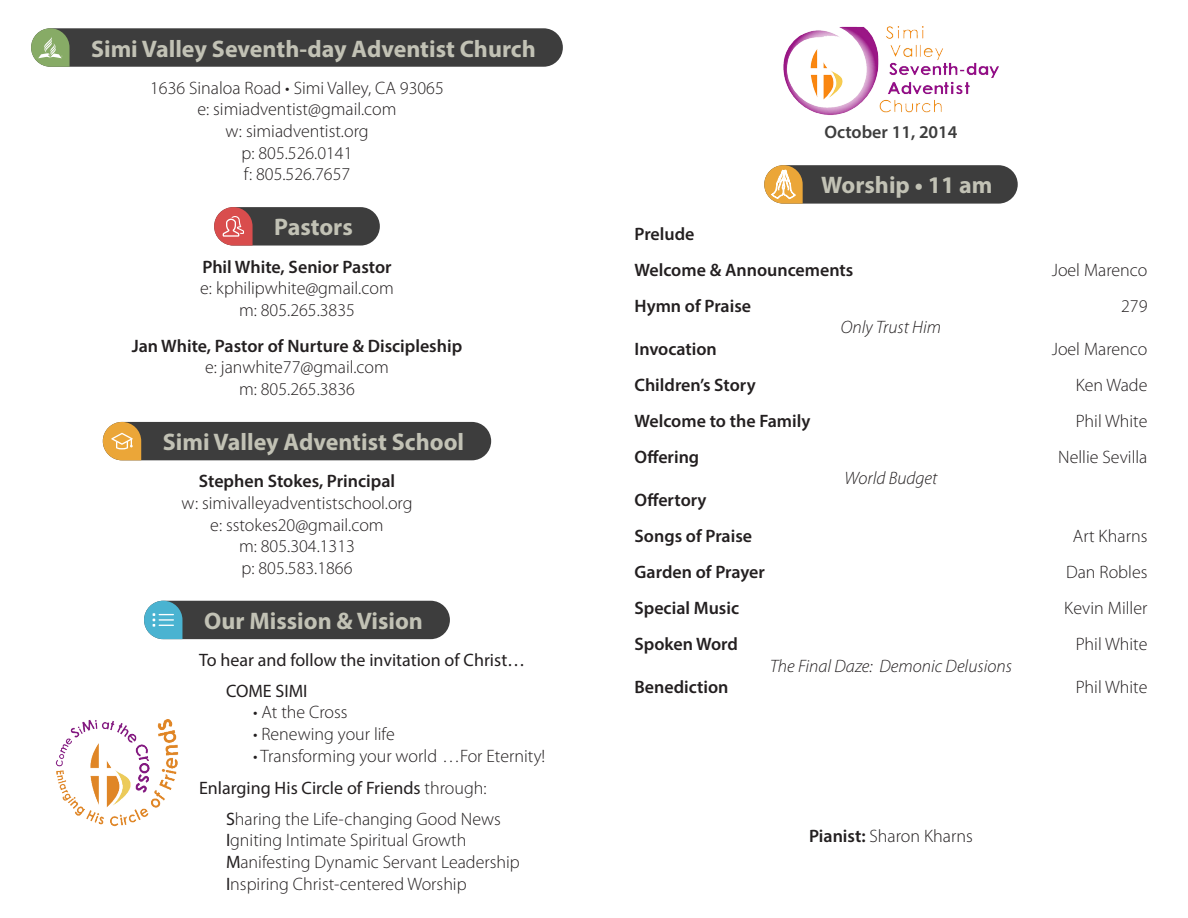
<style>
.page{position:relative;width:1188px;height:918px;background:#fff}
.page>*{position:absolute;margin:0;border:0;box-sizing:border-box;transform-origin:0 0}
.t1{font:700 24px "Myriad Pro";color:#c2c2b5}
.t2{font:300 18px "Myriad Pro";color:#231f20}
.t3{font:600 18px "Myriad Pro";color:#231f20}
.t4{font:18px "Myriad Pro";color:#231f20}
.t5{font:italic 300 18px "Myriad Pro";color:#231f20}
.t6{font:600 18px "Myriad Pro";color:#3d3d3d}
.s1{font-weight:300}
.s2{font-weight:400}
.s3{font-weight:600}
</style>
<div class="page">
<img style="left:783px;top:26px;width:216px;height:89px">
<div style="left:764px;top:165px;width:254px;height:39px;background:#3d3d3d;border-radius:19px"></div>
<svg style="left:764px;top:165px;width:39px;height:39px;background:#e4b770"></svg>
<div style="left:214px;top:207px;width:166px;height:39px;background:#3d3d3d;border-radius:19px"></div>
<svg style="left:214px;top:207px;width:39px;height:39px;background:#d46d6d"></svg>
<div style="left:103px;top:422px;width:388px;height:38px;background:#3d3d3d;border-radius:19px"></div>
<svg style="left:103px;top:422px;width:38px;height:38px"></svg>
<div style="left:31px;top:28px;width:532px;height:39px;background:#3d3d3d;border-radius:19px"></div>
<svg style="left:31px;top:28px;width:39px;height:39px;background:#98b380"></svg>
<div style="left:144px;top:601px;width:306px;height:38px;background:#3d3d3d;border-radius:19px"></div>
<svg style="left:144px;top:601px;width:38px;height:38px"></svg>
<img style="left:55px;top:719px;width:124px;height:108px">
<p class="t1" style="left:91px;top:33px;width:446px">Simi Valley Seventh-day Adventist Church</p>
<p class="t2" style="left:150px;top:77px;width:295px">1636 Sinaloa Road • Simi Valley, CA 93065</p>
<p class="t2" style="left:197px;top:98px;width:201px">e: simiadventist@gmail.com</p>
<p class="t2" style="left:225px;top:120px;width:145px">w: simiadventist.org</p>
<p class="t2" style="left:241px;top:142px;width:113px">p: 805.526.0141</p>
<p class="t2" style="left:244px;top:163px;width:108px">f: 805.526.7657</p>
<p class="t1" style="left:274px;top:212px;width:80px">Pastors</p>
<p class="t3" style="left:202px;top:255px;width:191px">Phil White, Senior Pastor</p>
<p class="t2" style="left:200px;top:277px;width:195px">e: kphilipwhite@gmail.com</p>
<p class="t2" style="left:239px;top:299px;width:117px">m: 805.265.3835</p>
<p class="t3" style="left:132px;top:334px;width:332px">Jan White, Pastor of Nurture &amp; Discipleship</p>
<p class="t2" style="left:205px;top:357px;width:185px">e: janwhite77@gmail.com</p>
<p class="t2" style="left:239px;top:378px;width:117px">m: 805.265.3836</p>
<p class="t1" style="left:163px;top:426px;width:303px">Simi Valley Adventist School</p>
<p class="t3" style="left:199px;top:470px;width:198px">Stephen Stokes, Principal</p>
<p class="t2" style="left:181px;top:492px;width:233px">w: simivalleyadventistschool.org</p>
<p class="t2" style="left:210px;top:514px;width:175px">e: sstokes20@gmail.com</p>
<p class="t2" style="left:239px;top:535px;width:117px">m: 805.304.1313</p>
<p class="t2" style="left:241px;top:557px;width:113px">p: 805.583.1866</p>
<p class="t1" style="left:204px;top:605px;width:220px">Our Mission &amp; Vision</p>
<p class="t4" style="left:199px;top:649px;width:328px">To hear and follow the invitation of Christ…</p>
<p class="t4" style="left:226px;top:680px;width:83px">COME SIMI</p>
<p class="t2" style="left:253px;top:702px;width:96px">• At the Cross</p>
<p class="t2" style="left:253px;top:723px;width:143px">• Renewing your life</p>
<p class="t2" style="left:253px;top:745px;width:294px">• Transforming your world …For Eternity!</p>
<p class="t4" style="left:199px;top:777px;width:289px">Enlarging His Circle of Friends <span class="s1">through:</span></p>
<p class="t2" style="left:226px;top:808px;width:276px"><span class="s2">S</span>haring the Life-changing Good News</p>
<p class="t2" style="left:226px;top:830px;width:242px"><span class="s2">I</span>gniting Intimate Spiritual Growth</p>
<p class="t2" style="left:226px;top:851px;width:295px"><span class="s2">M</span>anifesting Dynamic Servant Leadership</p>
<p class="t2" style="left:226px;top:873px;width:242px"><span class="s2">I</span>nspiring Christ-centered Worship</p>
<p class="t6" style="left:824px;top:121px;width:135px">October 11, 2014</p>
<p class="t1" style="left:821px;top:170px;width:173px">Worship • 11 am</p>
<p class="t3" style="left:634px;top:222px;width:61px">Prelude</p>
<p class="t3" style="left:634px;top:258px;width:220px">Welcome &amp; Announcements</p>
<p class="t2" style="left:1052px;top:259px;width:97px">Joel Marenco</p>
<p class="t3" style="left:634px;top:294px;width:118px">Hymn of Praise</p>
<p class="t2" style="left:1121px;top:295px;width:28px">279</p>
<p class="t5" style="left:841px;top:316px;width:102px">Only Trust Him</p>
<p class="t3" style="left:634px;top:337px;width:84px">Invocation</p>
<p class="t2" style="left:1052px;top:338px;width:97px">Joel Marenco</p>
<p class="t3" style="left:634px;top:373px;width:123px">Children’s Story</p>
<p class="t2" style="left:1076px;top:374px;width:73px">Ken Wade</p>
<p class="t3" style="left:634px;top:409px;width:177px">Welcome to the Family</p>
<p class="t2" style="left:1076px;top:410px;width:73px">Phil White</p>
<p class="t3" style="left:634px;top:445px;width:66px">Offering</p>
<p class="t2" style="left:1058px;top:446px;width:91px">Nellie Sevilla</p>
<p class="t5" style="left:845px;top:468px;width:94px">World Budget</p>
<p class="t3" style="left:634px;top:489px;width:74px">Offertory</p>
<p class="t3" style="left:634px;top:525px;width:119px">Songs of Praise</p>
<p class="t2" style="left:1073px;top:525px;width:76px">Art Kharns</p>
<p class="t3" style="left:634px;top:561px;width:132px">Garden of Prayer</p>
<p class="t2" style="left:1066px;top:561px;width:83px">Dan Robles</p>
<p class="t3" style="left:634px;top:597px;width:106px">Special Music</p>
<p class="t2" style="left:1064px;top:597px;width:85px">Kevin Miller</p>
<p class="t3" style="left:634px;top:633px;width:105px">Spoken Word</p>
<p class="t2" style="left:1076px;top:633px;width:73px">Phil White</p>
<p class="t5" style="left:770px;top:655px;width:243px">The Final Daze: Demonic Delusions</p>
<p class="t3" style="left:634px;top:676px;width:96px">Benediction</p>
<p class="t2" style="left:1076px;top:676px;width:73px">Phil White</p>
<p class="t2" style="left:809px;top:825px;width:165px"><span class="s3">Pianist:</span> Sharon Kharns</p>
</div>
